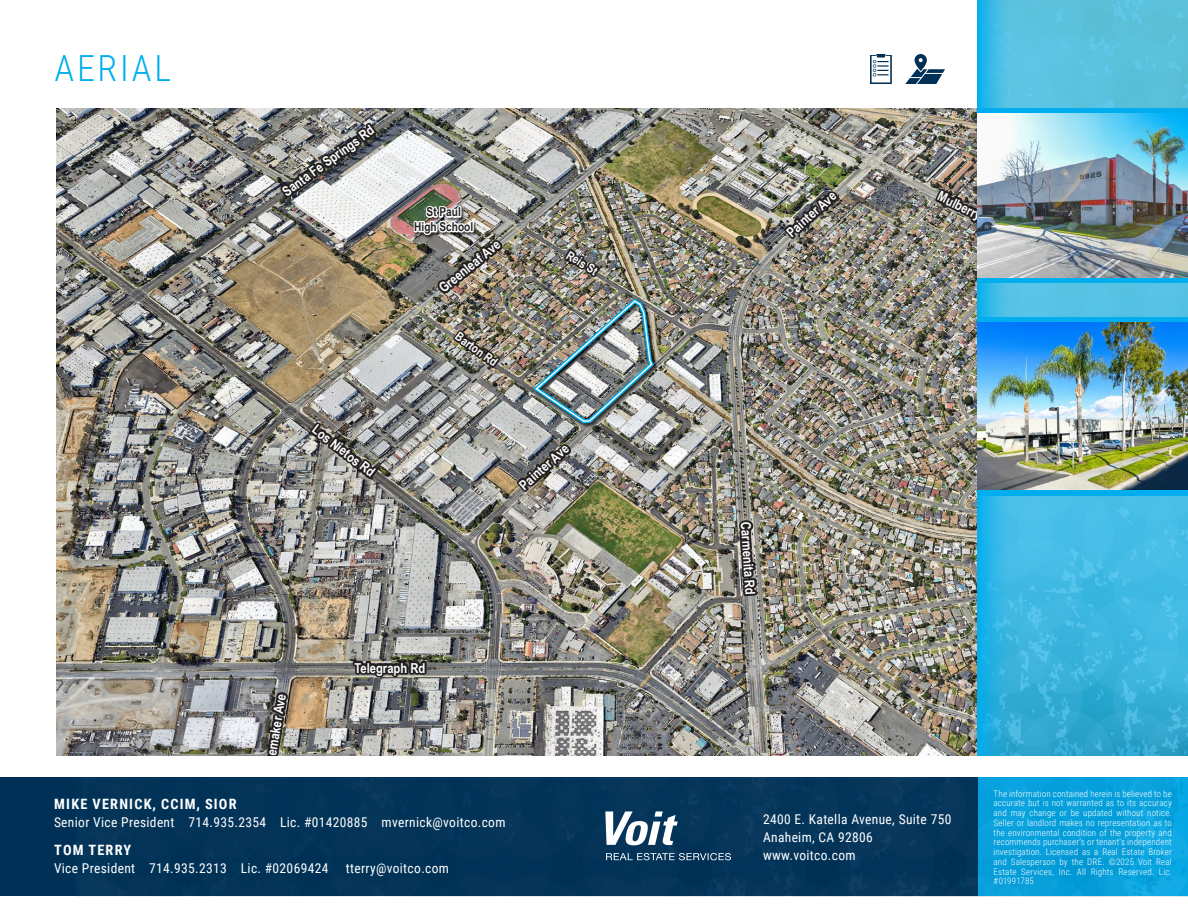
<style>
.page{position:relative;width:1188px;height:918px;background:#fff}
.page>*{position:absolute;margin:0;border:0;box-sizing:border-box;transform-origin:0 0}
.t1{font:300 36px "Roboto Condensed";letter-spacing:.075em;color:#00aeef}
.t2{font:700 14.25px "Roboto Condensed";letter-spacing:.085em;color:#fff}
.t3{font:700 13.65px "Arial Narrow";color:#fff}
.t4{font:13.5px/18px "Roboto Condensed";letter-spacing:.025em;color:#fff}
.t5{font:700 12.3px/14.7px "Arial Narrow";color:#231f20;text-align:center}
.t6{font:700 12.3px "Arial Narrow";color:#fff}
.t7{font:300 9px/9.8px "Roboto Condensed";letter-spacing:.015em;color:#fff;text-align:justify}
</style>
<div class="page">
<img style="left:56px;top:108px;width:921px;height:648px">
<img style="left:532px;top:298px;width:127px;height:130px">
<img style="left:530px;top:296px;width:127px;height:130px">
<img style="left:513px;top:441px;width:61px;height:55px">
<img style="left:450px;top:327px;width:53px;height:45px">
<img style="left:561px;top:136px;width:43px;height:144px">
<img style="left:780px;top:188px;width:62px;height:55px">
<svg style="left:306px;top:418px;width:76px;height:65px;background:#7a7875"></svg>
<svg style="left:351px;top:656px;width:78px;height:27px;background:#5a5954"></svg>
<img style="left:731px;top:517px;width:31px;height:198px">
<img style="left:277px;top:119px;width:104px;height:81px">
<img style="left:932px;top:156px;width:45px;height:75px">
<svg style="left:262px;top:689px;width:36px;height:67px;background:#6f685e"></svg>
<img style="left:412px;top:202px;width:94px;height:95px">
<div style="left:470px;top:221px;width:4px;height:11px;border:3px solid #fff"></div>
<div style="left:0;top:778px;width:977px;height:118px;background:#003055"></div>
<img style="left:117px;top:778px;width:1071px;height:118px">
<img style="left:977px;top:0;width:211px;height:756px">
<div style="left:977px;top:317px;width:211px;height:178px;background:#00aeef"></div>
<div style="left:977px;top:108px;width:211px;height:174px;background:#00aeef"></div>
<svg style="left:606px;top:853px;width:125px;height:7px"></svg>
<svg style="left:605px;top:811px;width:73px;height:34px"></svg>
<img style="left:977px;top:113px;width:211px;height:164px">
<img style="left:977px;top:322px;width:211px;height:168px">
<svg style="left:905px;top:54px;width:40px;height:30px"></svg>
<svg style="left:870px;top:54px;width:22px;height:30px"></svg>
<p class="t1" style="left:55px;top:43px;width:118px">AERIAL</p>
<p class="t3" style="left:278px;top:184px;width:111px;rotate:-36deg">Santa Fe Springs Rd</p>
<p class="t3" style="left:320px;top:419px;width:77px;rotate:38deg">Los Nietos Rd</p>
<p class="t5" style="left:414px;top:204px;width:60px">St Paul<br>High School</p>
<p class="t3" style="left:434px;top:281px;width:76px;rotate:-39deg">Greenleaf Ave</p>
<p class="t6" style="left:462px;top:327px;width:50px;rotate:36deg">Barton Rd</p>
<p class="t6" style="left:572px;top:246px;width:36px;rotate:32deg">Reis St</p>
<p class="t3" style="left:515px;top:479px;width:62px;rotate:-41deg">Painter Ave</p>
<p class="t3" style="left:258px;top:774px;width:85px;rotate:-81deg">Shoemaker Ave</p>
<p class="t3" style="left:355px;top:657px;width:72px">Telegraph Rd</p>
<h2 class="t2" style="left:54px;top:794px;width:184px">MIKE VERNICK, CCIM, SIOR</h2>
<h3 class="t4" style="left:54px;top:813px;width:453px">Senior Vice President 714.935.2354 Lic. #01420885 mvernick@voitco.com</h3>
<h2 class="t2" style="left:54px;top:840px;width:78px">TOM TERRY</h2>
<h3 class="t4" style="left:54px;top:859px;width:276px">Vice President 714.935.2313 Lic. #02069424</h3>
<h3 class="t4" style="left:346px;top:859px;width:105px">tterry@voitco.com</h3>
<p class="t3" style="left:782px;top:226px;width:62px;rotate:-41deg">Painter Ave</p>
<p class="t3" style="left:943px;top:186px;width:64px;rotate:26deg">Mulberry Dr</p>
<p class="t3" style="left:756px;top:521px;width:74px;rotate:86deg">Carmenita Rd</p>
<h3 class="t4" style="left:763px;top:810px;width:190px">2400 E. Katella Avenue, Suite 750<br>Anaheim, CA 92806 www.voitco.com</h3>
<p class="t7" style="left:994px;top:788px;width:180px">The information contained herein is believed to be accurate but is not warranted as to its accuracy and may change or be updated without notice.<br>Seller or landlord makes no representation as to the environmental condition of the property and recommends purchaser’s or tenant’s independent investigation. Licensed as a Real Estate Broker and Salesperson by the DRE. ©2025 Voit Real Estate Services, Inc. All Rights Reserved. Lic. #01991785</p>
</div>
